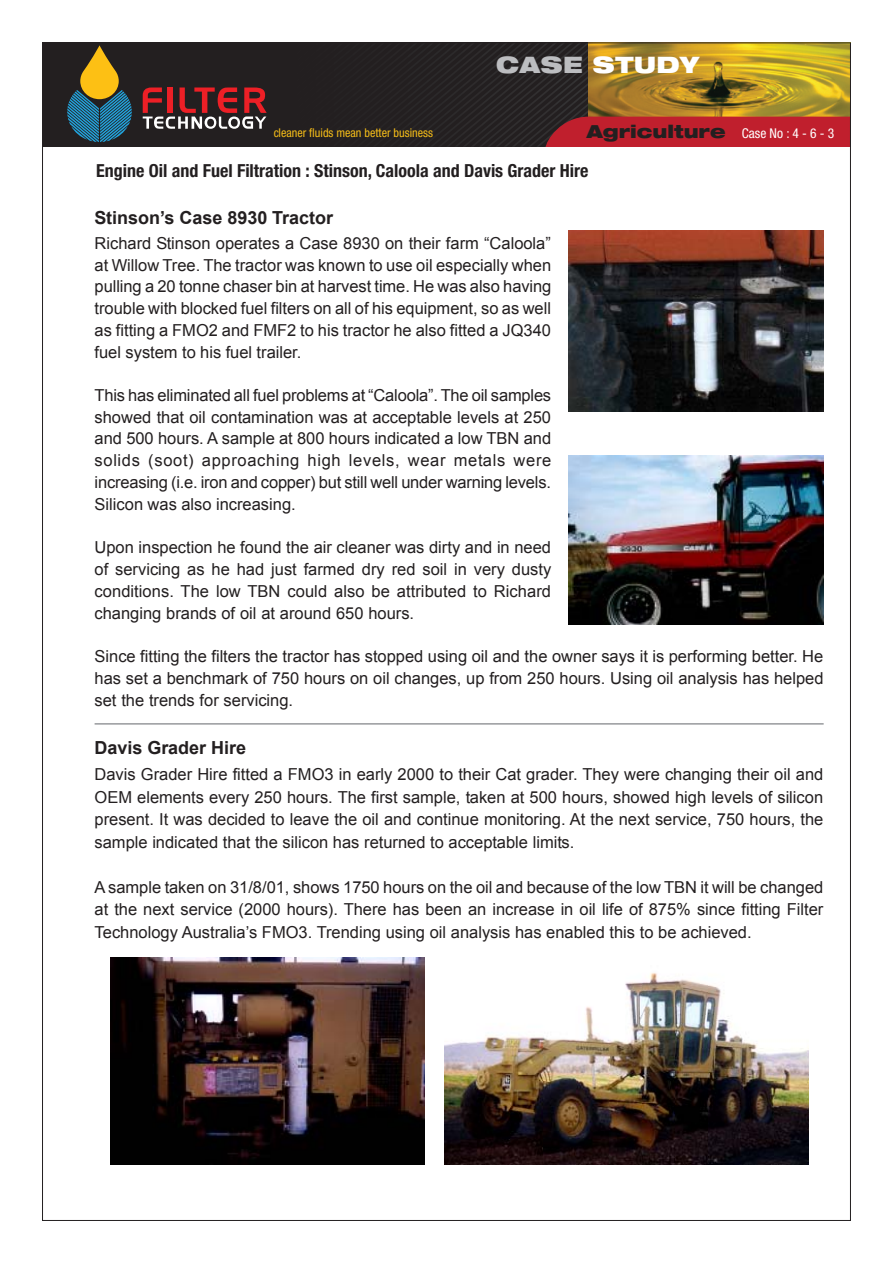
<style>
.page{position:relative;width:893px;height:1263px;background:#fff}
.page>*{position:absolute;margin:0;border:0;box-sizing:border-box;transform-origin:0 0}
.t1{font:900 expanded 22.65px "Helvetica Neue LT Std";letter-spacing:.025em;color:#fff}
.t2{font:700 condensed 18px "Helvetica Neue LT Std";color:#231f20}
.t3{font:700 18px "Arial";color:#231f20}
.t4{font:16.5px/21.8px "Arial";color:#231f20;text-align:justify}
.t5{font:condensed 13.5px "Helvetica Neue LT Std";color:#fff}
.t6{font:condensed 12.15px "Helvetica Neue LT Std";color:#f4bc18}
.s1{color:#bcbdc0}
.s2{font-weight:900;font-stretch:expanded;font-size:18px;color:#231f20}
</style>
<div class="page">
<div style="left:43px;top:43px;width:807px;height:104px;background:#231f20"></div>
<svg style="left:143px;top:87px;width:124px;height:42px"></svg>
<svg style="left:67px;top:45px;width:65px;height:97px"></svg>
<svg style="left:445px;top:45px;width:143px;height:102px"></svg>
<img style="left:588px;top:45px;width:261px;height:72px">
<div style="left:546px;top:117px;width:303px;height:30px;background:#c01f2d"></div>
<hr style="left:95px;top:206px;width:729px;height:1px;background:#939598">
<hr style="left:95px;top:1175px;width:729px;height:1px;background:#939598">
<img style="left:568px;top:456px;width:255px;height:169px">
<img style="left:568px;top:231px;width:255px;height:181px">
<hr style="left:95px;top:723px;width:729px;height:2px;background:#939598">
<img style="left:110px;top:957px;width:314px;height:208px">
<img style="left:444px;top:972px;width:365px;height:193px">
<p class="t6" style="left:274px;top:125px;width:161px">cleaner fluids mean better business</p>
<p class="t1" style="left:496px;top:50px;width:204px"><span class="s1">CASE</span> STUDY</p>
<p class="t5" style="left:587px;top:126px;width:249px"><span class="s2">Agriculture</span> Case No : 4 - 6 - 3</p>
<p class="t2" style="left:96px;top:159px;width:494px">Engine Oil and Fuel Filtration : Stinson, Caloola and Davis Grader Hire</p>
<p class="t3" style="left:95px;top:206px;width:240px">Stinson’s Case 8930 Tractor</p>
<p class="t4" style="left:95px;top:232px;width:458px">Richard Stinson operates a Case 8930 on their farm “Caloola” at Willow Tree. The tractor was known to use oil especially when pulling a 20 tonne chaser bin at harvest time. He was also having trouble with blocked fuel filters on all of his equipment, so as well as fitting a FMO2 and FMF2 to his tractor he also fitted a JQ340 fuel system to his fuel trailer.</p>
<p class="t4" style="left:95px;top:385px;width:458px">This has eliminated all fuel problems at “Caloola”. The oil samples showed that oil contamination was at acceptable levels at 250 and 500 hours. A sample at 800 hours indicated a low TBN and solids (soot) approaching high levels, wear metals were increasing (i.e. iron and copper) but still well under warning levels.<br>Silicon was also increasing.</p>
<p class="t4" style="left:95px;top:537px;width:458px">Upon inspection he found the air cleaner was dirty and in need of servicing as he had just farmed dry red soil in very dusty conditions. The low TBN could also be attributed to Richard changing brands of oil at around 650 hours.</p>
<p class="t4" style="left:95px;top:646px;width:730px">Since fitting the filters the tractor has stopped using oil and the owner says it is performing better. He has set a benchmark of 750 hours on oil changes, up from 250 hours. Using oil analysis has helped set the trends for servicing.</p>
<p class="t3" style="left:95px;top:736px;width:153px">Davis Grader Hire</p>
<p class="t4" style="left:95px;top:763px;width:730px;line-height:22.5px">Davis Grader Hire fitted a FMO3 in early 2000 to their Cat grader. They were changing their oil and OEM elements every 250 hours. The first sample, taken at 500 hours, showed high levels of silicon present. It was decided to leave the oil and continue monitoring. At the next service, 750 hours, the sample indicated that the silicon has returned to acceptable limits.</p>
<p class="t4" style="left:95px;top:876px;width:730px;line-height:22.5px">A sample taken on 31/8/01, shows 1750 hours on the oil and because of the low TBN it will be changed at the next service (2000 hours). There has been an increase in oil life of 875% since fitting Filter Technology Australia’s FMO3. Trending using oil analysis has enabled this to be achieved.</p>
</div>
